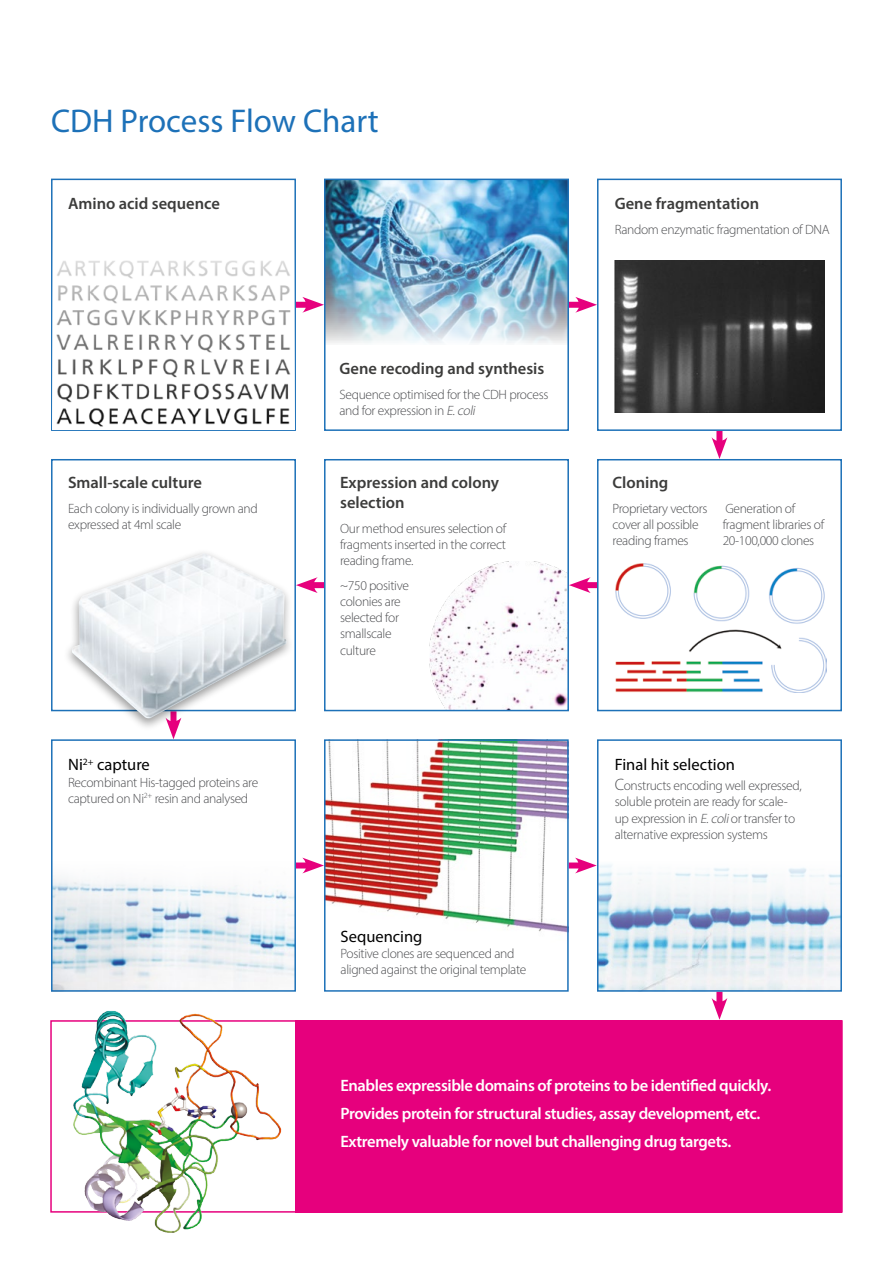
<style>
.page{position:relative;width:893px;height:1263px;background:#fff}
.page>*{position:absolute;margin:0;border:0;box-sizing:border-box;transform-origin:0 0}
.t1{font:33px "Myriad Pro";color:#1d71b8}
.t2{font:600 16.5px/28.3px "Myriad Pro";letter-spacing:-.025em;color:#fff}
.t3{font:600 16.5px/19.8px "Myriad Pro";color:#3c3c3b}
.t4{font:16.5px "Myriad Pro";color:#000}
.t5{font:300 13.5px/16.2px "Myriad Pro";letter-spacing:-.025em;color:#4b4c4f}
.s1{font-style:italic}
.s2{font-size:16.5px}
</style>
<div class="page">
<img style="left:429px;top:561px;width:137px;height:147px">
<div style="left:296px;top:1020px;width:546px;height:192px;background:#e6007d"></div>
<img style="left:600px;top:864px;width:239px;height:125px">
<img style="left:327px;top:742px;width:239px;height:191px">
<img style="left:54px;top:878px;width:239px;height:111px">
<img style="left:327px;top:182px;width:239px;height:161px">
<div style="left:569px;top:302px;width:15px;height:6px;background:#e6007d"></div>
<svg style="left:575px;top:297px;width:22px;height:16px"></svg>
<div style="left:716px;top:431px;width:6px;height:15px;background:#e6007d"></div>
<svg style="left:712px;top:437px;width:15px;height:22px"></svg>
<div style="left:582px;top:582px;width:15px;height:6px;background:#e6007d"></div>
<svg style="left:569px;top:577px;width:22px;height:16px"></svg>
<div style="left:309px;top:582px;width:15px;height:6px;background:#e6007d"></div>
<svg style="left:296px;top:577px;width:22px;height:16px"></svg>
<svg style="left:170px;top:731px;width:7px;height:8px"></svg>
<div style="left:296px;top:862px;width:15px;height:6px;background:#e6007d"></div>
<svg style="left:302px;top:858px;width:22px;height:15px"></svg>
<div style="left:569px;top:862px;width:15px;height:6px;background:#e6007d"></div>
<svg style="left:575px;top:858px;width:22px;height:15px"></svg>
<div style="left:716px;top:992px;width:6px;height:15px;background:#e6007d"></div>
<svg style="left:712px;top:998px;width:15px;height:22px"></svg>
<div style="left:324px;top:459px;width:245px;height:252px;border:2px solid #1d71b8"></div>
<div style="left:51px;top:459px;width:245px;height:252px;border:2px solid #1d71b8"></div>
<div style="left:597px;top:459px;width:245px;height:252px;border:2px solid #1d71b8"></div>
<img style="left:616px;top:563px;width:211px;height:129px">
<div style="left:50px;top:1020px;width:793px;height:192px;border:2px solid #e6007d"></div>
<div style="left:324px;top:179px;width:245px;height:252px;border:2px solid #1d71b8"></div>
<div style="left:51px;top:179px;width:245px;height:252px;border:2px solid #1d71b8"></div>
<div style="left:597px;top:179px;width:245px;height:252px;background:#fff;border:2px solid #1d71b8"></div>
<img style="left:53px;top:239px;width:241px;height:190px">
<img style="left:615px;top:261px;width:209px;height:152px">
<div style="left:324px;top:739px;width:245px;height:253px;border:2px solid #1d71b8"></div>
<div style="left:51px;top:739px;width:245px;height:253px;border:2px solid #1d71b8"></div>
<div style="left:597px;top:739px;width:245px;height:253px;border:2px solid #1d71b8"></div>
<div style="left:63px;top:549px;width:231px;height:182px;background:#000;opacity:.4"></div>
<img style="left:72px;top:553px;width:215px;height:165px">
<img style="left:67px;top:1010px;width:217px;height:223px">
<div style="left:296px;top:302px;width:15px;height:6px;background:#e6007d"></div>
<svg style="left:302px;top:297px;width:22px;height:16px"></svg>
<h1 class="t1" style="left:51px;top:100px;width:329px">CDH Process Flow Chart</h1>
<p class="t3" style="left:68px;top:193px;width:153px">Amino acid sequence</p>
<p class="t3" style="left:68px;top:472px;width:135px">Small-scale culture</p>
<p class="t5" style="left:68px;top:500px;width:191px">Each colony is individually grown and expressed at 4ml scale</p>
<p class="t4" style="left:68px;top:755px;width:83px">Ni<sup>2+</sup> capture</p>
<p class="t5" style="left:68px;top:774px;width:192px">Recombinant His-tagged proteins are captured on Ni<sup>2+</sup> resin and analysed</p>
<p class="t3" style="left:339px;top:358px;width:206px">Gene recoding and synthesis</p>
<p class="t5" style="left:339px;top:386px;width:210px">Sequence optimised for the CDH process and for expression in <span class="s1">E.coli</span></p>
<p class="t3" style="left:340px;top:472px;width:161px">Expression and colony selection</p>
<p class="t5" style="left:340px;top:520px;width:168px;text-align:justify">Our method ensures selection of fragments inserted in the correct reading frame.</p>
<p class="t5" style="left:340px;top:577px;width:70px">~750 positive colonies are selected for smallscale culture</p>
<p class="t4" style="left:341px;top:926px;width:83px">Sequencing</p>
<p class="t5" style="left:341px;top:945px;width:187px">Positive clones are sequenced and aligned against the original template</p>
<p class="t3" style="left:615px;top:193px;width:146px">Gene fragmentation</p>
<p class="t5" style="left:615px;top:221px;width:216px">Random enzymatic fragmentation of DNA</p>
<p class="t3" style="left:613px;top:472px;width:57px">Cloning</p>
<p class="t5" style="left:613px;top:500px;width:96px">Proprietary vectors cover all possible reading frames</p>
<p class="t5" style="left:723px;top:500px;width:103px">Generation of fragment libraries of<br>20-100,000 clones</p>
<p class="t4" style="left:615px;top:755px;width:122px">Final hit selection</p>
<p class="t5" style="left:615px;top:777px;width:188px"><span class="s2">C</span>onstructs encoding well expressed, soluble protein are ready for scale&shy;up expression in <span class="s1">E.coli</span>or transfer to alternative expression systems</p>
<p class="t2" style="left:341px;top:1070px;width:432px">Enables expressible domains of proteins to be identified quickly.<br>Provides protein for structural studies, assay development, etc.<br>Extremely valuable for novel but challenging drug targets.</p>
</div>
